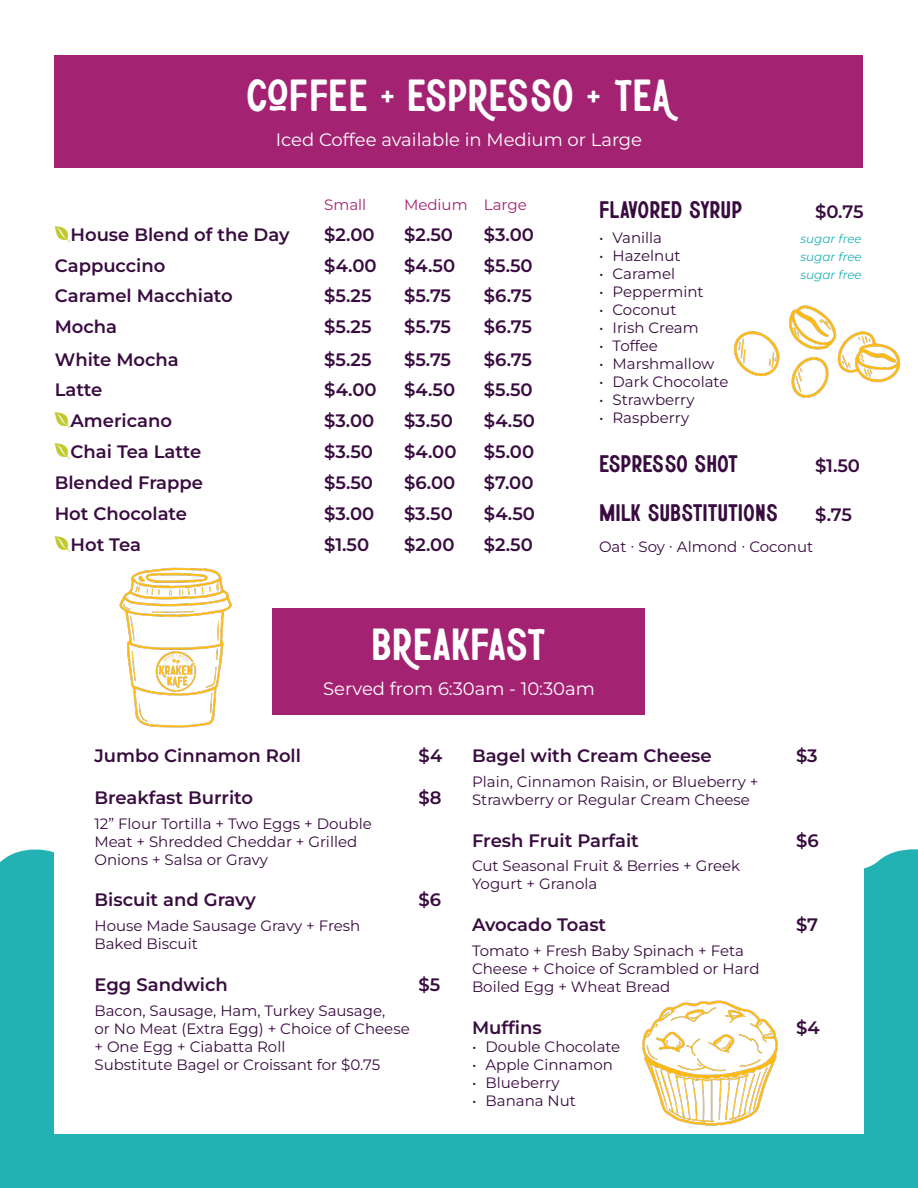
<style>
.page{position:relative;width:918px;height:1188px;background:#fff}
.page>*{position:absolute;margin:0;border:0;box-sizing:border-box;transform-origin:0 0}
.t1{font:45px "Athena";letter-spacing:-.03em;color:#fff}
.t2{font:24px "Athena";letter-spacing:-.02em;color:#390c40}
.food_item{font:600 18px "Montserrat";color:#390c40}
.t3{font:18px "Montserrat";color:#fff}
.t4{font:15px/18px "Montserrat";color:#390c40}
.t5{font:15px "Montserrat";color:#a32372}
.t6{font:italic 12px "Montserrat";color:#23b2b4}
</style>
<div class="page">
<div style="left:0;top:875px;width:918px;height:313px;background:#23b2b4"></div>
<svg style="left:0;top:849px;width:918px;height:26px"></svg>
<div style="left:55px;top:55px;width:808px;height:112px;background:#a32372"></div>
<div style="left:54px;top:678px;width:810px;height:456px;background:#fff"></div>
<div style="left:273px;top:608px;width:372px;height:107px;background:#a32372"></div>
<img style="left:734px;top:305px;width:167px;height:93px">
<img style="left:119px;top:567px;width:113px;height:161px">
<img style="left:642px;top:1000px;width:136px;height:126px">
<p class="t1" style="left:246px;top:68px;width:428px">COFFEE + ESPRESSO + TEA</p>
<p class="t3" style="left:276px;top:127px;width:368px">Iced Coffee available in Medium or Large</p>
<p class="t5" style="left:324px;top:194px;width:44px">Small</p>
<p class="t5" style="left:404px;top:194px;width:65px">Medium</p>
<p class="t5" style="left:484px;top:194px;width:44px">Large</p>
<p class="food_item" style="left:70px;top:221px;width:221px">House Blend of the Day</p>
<p class="food_item" style="left:324px;top:221px;width:52px">$2.00</p>
<p class="food_item" style="left:404px;top:221px;width:50px">$2.50</p>
<p class="food_item" style="left:484px;top:221px;width:52px">$3.00</p>
<p class="food_item" style="left:55px;top:252px;width:112px">Cappuccino</p>
<p class="food_item" style="left:324px;top:252px;width:54px">$4.00</p>
<p class="food_item" style="left:404px;top:252px;width:53px">$4.50</p>
<p class="food_item" style="left:484px;top:252px;width:50px">$5.50</p>
<p class="food_item" style="left:55px;top:283px;width:180px">Caramel Macchiato</p>
<p class="food_item" style="left:324px;top:283px;width:49px">$5.25</p>
<p class="food_item" style="left:404px;top:283px;width:49px">$5.75</p>
<p class="food_item" style="left:484px;top:283px;width:50px">$6.75</p>
<p class="food_item" style="left:55px;top:314px;width:64px">Mocha</p>
<p class="food_item" style="left:324px;top:314px;width:49px">$5.25</p>
<p class="food_item" style="left:404px;top:314px;width:49px">$5.75</p>
<p class="food_item" style="left:484px;top:314px;width:50px">$6.75</p>
<p class="food_item" style="left:55px;top:346px;width:126px">White Mocha</p>
<p class="food_item" style="left:324px;top:346px;width:49px">$5.25</p>
<p class="food_item" style="left:404px;top:346px;width:49px">$5.75</p>
<p class="food_item" style="left:484px;top:346px;width:50px">$6.75</p>
<p class="food_item" style="left:55px;top:377px;width:49px">Latte</p>
<p class="food_item" style="left:324px;top:377px;width:54px">$4.00</p>
<p class="food_item" style="left:404px;top:377px;width:53px">$4.50</p>
<p class="food_item" style="left:484px;top:377px;width:50px">$5.50</p>
<p class="food_item" style="left:70px;top:408px;width:103px">Americano</p>
<p class="food_item" style="left:324px;top:408px;width:52px">$3.00</p>
<p class="food_item" style="left:404px;top:408px;width:50px">$3.50</p>
<p class="food_item" style="left:484px;top:408px;width:53px">$4.50</p>
<p class="food_item" style="left:70px;top:439px;width:132px">Chai Tea Latte</p>
<p class="food_item" style="left:324px;top:439px;width:50px">$3.50</p>
<p class="food_item" style="left:404px;top:439px;width:54px">$4.00</p>
<p class="food_item" style="left:484px;top:439px;width:52px">$5.00</p>
<p class="food_item" style="left:55px;top:470px;width:150px">Blended Frappe</p>
<p class="food_item" style="left:324px;top:470px;width:50px">$5.50</p>
<p class="food_item" style="left:404px;top:470px;width:53px">$6.00</p>
<p class="food_item" style="left:484px;top:470px;width:51px">$7.00</p>
<p class="food_item" style="left:55px;top:501px;width:134px">Hot Chocolate</p>
<p class="food_item" style="left:324px;top:501px;width:52px">$3.00</p>
<p class="food_item" style="left:404px;top:501px;width:50px">$3.50</p>
<p class="food_item" style="left:484px;top:501px;width:53px">$4.50</p>
<p class="food_item" style="left:70px;top:532px;width:72px">Hot Tea</p>
<p class="food_item" style="left:324px;top:532px;width:47px">$1.50</p>
<p class="food_item" style="left:404px;top:532px;width:52px">$2.00</p>
<p class="food_item" style="left:484px;top:532px;width:50px">$2.50</p>
<p class="t2" style="left:599px;top:195px;width:145px">FLAVORED SYRUP</p>
<p class="food_item" style="left:815px;top:199px;width:50px">$0.75</p>
<p class="t4" style="left:599px;top:228px;width:65px">• Vanilla</p>
<p class="t6" style="left:800px;top:230px;width:63px">sugar free</p>
<p class="t4" style="left:599px;top:246px;width:83px">• Hazelnut</p>
<p class="t6" style="left:800px;top:248px;width:63px">sugar free</p>
<p class="t4" style="left:599px;top:264px;width:78px">• Caramel</p>
<p class="t6" style="left:800px;top:266px;width:63px">sugar free</p>
<p class="t4" style="left:599px;top:282px;width:106px">• Peppermint</p>
<p class="t4" style="left:599px;top:300px;width:79px">• Coconut</p>
<p class="t4" style="left:599px;top:318px;width:101px">• Irish Cream</p>
<p class="t4" style="left:599px;top:336px;width:60px">• Toffee</p>
<p class="t4" style="left:599px;top:354px;width:117px">• Marshmallow</p>
<p class="t4" style="left:599px;top:372px;width:131px">• Dark Chocolate</p>
<p class="t4" style="left:599px;top:390px;width:97px">• Strawberry</p>
<p class="t4" style="left:599px;top:408px;width:92px">• Raspberry</p>
<p class="t2" style="left:599px;top:449px;width:141px">ESPRESSO SHOT</p>
<p class="food_item" style="left:815px;top:453px;width:47px">$1.50</p>
<p class="t2" style="left:599px;top:498px;width:181px">MILK SUBSTITUTIONS</p>
<p class="food_item" style="left:815px;top:502px;width:38px">$.75</p>
<p class="t4" style="left:599px;top:538px;width:216px">Oat · Soy · Almond · Coconut</p>
<p class="t1" style="left:371px;top:617px;width:177px">BREAKFAST</p>
<p class="t3" style="left:323px;top:676px;width:273px">Served from 6:30am - 10:30am</p>
<p class="food_item" style="left:94px;top:743px;width:208px">Jumbo Cinnamon Roll</p>
<p class="food_item" style="left:418px;top:743px;width:25px">$4</p>
<p class="food_item" style="left:94px;top:785px;width:160px">Breakfast Burrito</p>
<p class="food_item" style="left:418px;top:785px;width:25px">$8</p>
<p class="t4" style="left:94px;top:814px;width:279px">12” Flour Tortilla + Two Eggs + Double<br>Meat + Shredded Cheddar + Grilled<br>Onions + Salsa or Gravy</p>
<p class="food_item" style="left:94px;top:887px;width:163px">Biscuit and Gravy</p>
<p class="food_item" style="left:418px;top:887px;width:24px">$6</p>
<p class="t4" style="left:94px;top:916px;width:267px">House Made Sausage Gravy + Fresh<br>Baked Biscuit</p>
<p class="food_item" style="left:94px;top:972px;width:135px">Egg Sandwich</p>
<p class="food_item" style="left:418px;top:972px;width:23px">$5</p>
<p class="t4" style="left:94px;top:1001px;width:317px">Bacon, Sausage, Ham, Turkey Sausage,<br>or No Meat (Extra Egg) + Choice of Cheese + One Egg + Ciabatta Roll<br>Substitute Bagel or Croissant for $0.75</p>
<p class="food_item" style="left:472px;top:743px;width:241px">Bagel with Cream Cheese</p>
<p class="food_item" style="left:796px;top:743px;width:23px">$3</p>
<p class="t4" style="left:472px;top:772px;width:288px">Plain, Cinnamon Raisin, or Blueberry +<br>Strawberry or Regular Cream Cheese</p>
<p class="food_item" style="left:472px;top:827px;width:168px">Fresh Fruit Parfait</p>
<p class="food_item" style="left:796px;top:827px;width:24px">$6</p>
<p class="t4" style="left:472px;top:856px;width:270px">Cut Seasonal Fruit &amp; Berries + Greek<br>Yogurt + Granola</p>
<p class="food_item" style="left:472px;top:912px;width:136px">Avocado Toast</p>
<p class="food_item" style="left:796px;top:912px;width:24px">$7</p>
<p class="t4" style="left:472px;top:941px;width:289px">Tomato + Fresh Baby Spinach + Feta<br>Cheese + Choice of Scrambled or Hard<br>Boiled Egg + Wheat Bread</p>
<p class="food_item" style="left:472px;top:1015px;width:71px">Muffins</p>
<p class="food_item" style="left:796px;top:1015px;width:25px">$4</p>
<p class="t4" style="left:472px;top:1037px;width:150px">• Double Chocolate</p>
<p class="t4" style="left:472px;top:1055px;width:143px">• Apple Cinnamon</p>
<p class="t4" style="left:472px;top:1073px;width:89px">• Blueberry</p>
<p class="t4" style="left:472px;top:1091px;width:105px">• Banana Nut</p>
</div>
